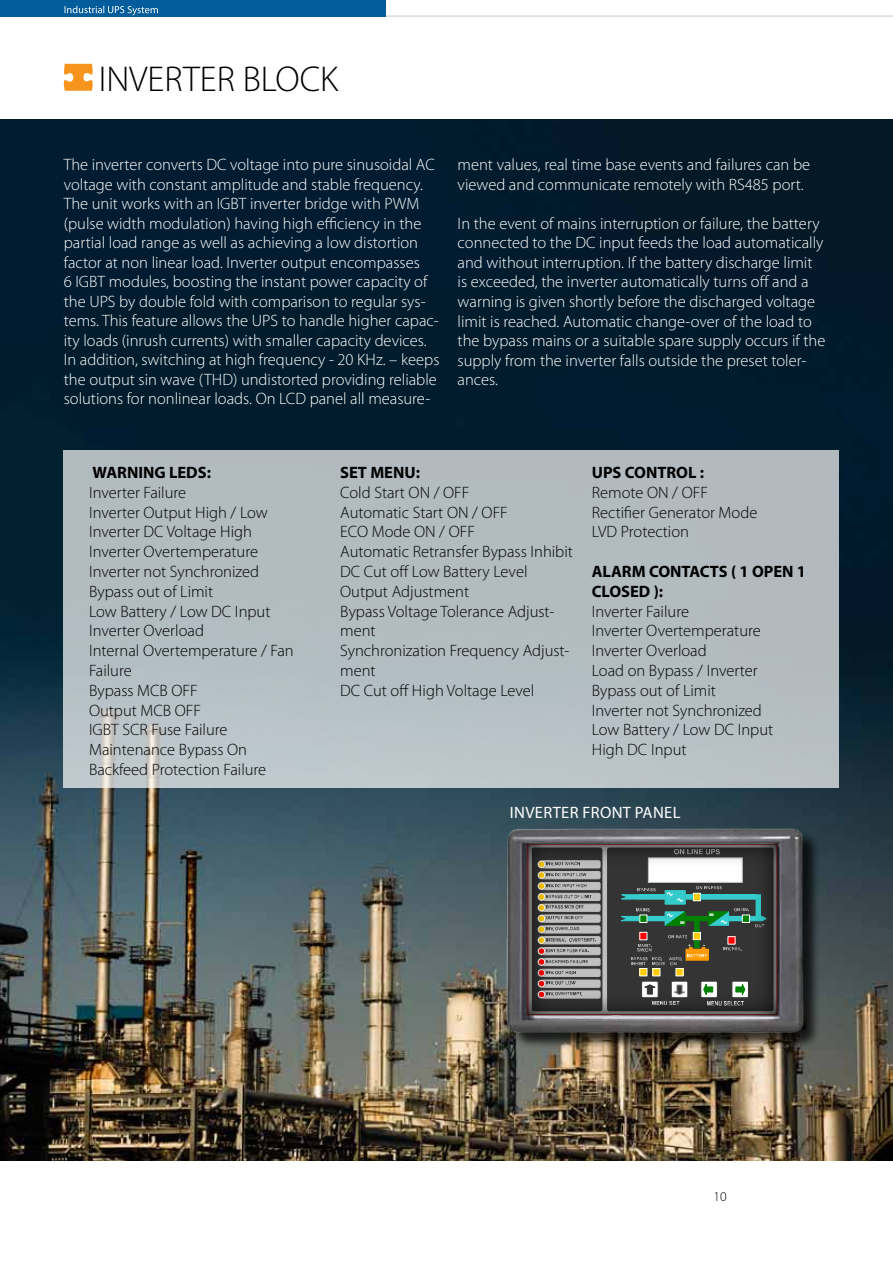
<style>
.page{position:relative;width:893px;height:1263px;background:#fff}
.page>*{position:absolute;margin:0;border:0;box-sizing:border-box;transform-origin:0 0}
.t1{font:300 36px "Myriad Pro";color:#000}
.t2{font:300 16.5px/19.5px "Myriad Pro";color:#fff}
.t3{font:300 16.5px/19.8px "Myriad Pro";color:#000}
.t4{font:700 16.5px/19.8px "Myriad Pro";color:#000}
.t5{font:16.5px "Myriad Pro";color:#fff}
.t6{font:300 13.5px "Myriad Pro";color:#000}
</style>
<div class="page">
<img style="left:0;top:119px;width:893px;height:1042px">
<div style="left:64px;top:450px;width:775px;height:337px;background:#b2bbc0"></div>
<svg style="left:0;top:0;width:893px;height:16px"></svg>
<svg style="left:63px;top:64px;width:30px;height:27px"></svg>
<div style="left:509px;top:831px;width:311px;height:219px;background:#000;opacity:.75"></div>
<img style="left:482px;top:814px;width:348px;height:231px">
<svg style="left:517px;top:844px;width:261px;height:186px;background:#606460"></svg>
<h1 class="t1" style="left:99px;top:57px;width:241px">INVERTER BLOCK</h1>
<p class="t2" style="left:64px;top:155px;width:377px">The inverter converts DC voltage into pure sinusoidal AC voltage with constant amplitude and stable frequency.<br>The unit works with an IGBT inverter bridge with PWM (pulse width modulation) having high efficiency in the partial load range as well as achieving a low distortion factor at non linear load. Inverter output encompasses<br>6 IGBT modules, boosting the instant power capacity of the UPS by double fold with comparison to regular sys&shy;tems. This feature allows the UPS to handle higher capac&shy;ity loads (inrush currents) with smaller capacity devices.<br>In addition, switching at high frequency - 20 KHz. – keeps the output sin wave (THD) undistorted providing reliable solutions for nonlinear loads. On LCD panel all measure-</p>
<p class="t2" style="left:458px;top:155px;width:354px">ment values, real time base events and failures can be viewed and communicate remotely with RS485 port.</p>
<p class="t2" style="left:458px;top:214px;width:369px">In the event of mains interruption or failure, the battery connected to the DC input feeds the load automatically and without interruption. If the battery discharge limit is exceeded, the inverter automatically turns off and a warning is given shortly before the discharged voltage limit is reached. Automatic change-over of the load to the bypass mains or a suitable spare supply occurs if the supply from the inverter falls outside the preset toler&shy;ances.</p>
<p class="t4" style="left:93px;top:462px;width:120px">WARNING LEDS:</p>
<p class="t3" style="left:89px;top:482px;width:206px">Inverter Failure<br>Inverter Output High / Low<br>Inverter DC Voltage High<br>Inverter Overtemperature<br>Inverter not Synchronized<br>Bypass out of Limit<br>Low Battery / Low DC Input<br>Inverter Overload<br>Internal Overtemperature / Fan<br>Failure<br>Bypass MCB OFF<br>Output MCB OFF<br>IGBT SCR Fuse Failure<br>Maintenance Bypass On<br>Backfeed Protection Failure</p>
<p class="t4" style="left:340px;top:462px;width:81px">SET MENU:</p>
<p class="t3" style="left:340px;top:482px;width:234px">Cold Start ON / OFF<br>Automatic Start ON / OFF<br>ECO Mode ON / OFF<br>Automatic Retransfer Bypass Inhibit<br>DC Cut off Low Battery Level<br>Output Adjustment<br>Bypass Voltage Tolerance Adjust&shy;ment<br>Synchronization Frequency Adjust&shy;ment<br>DC Cut off High Voltage Level</p>
<p class="t4" style="left:592px;top:462px;width:114px">UPS CONTROL :</p>
<p class="t3" style="left:592px;top:482px;width:167px">Remote ON / OFF<br>Rectifier Generator Mode<br>LVD Protection</p>
<p class="t4" style="left:592px;top:561px;width:216px">ALARM CONTACTS ( 1 OPEN 1<br>CLOSED ):</p>
<p class="t3" style="left:592px;top:601px;width:183px">Inverter Failure<br>Inverter Overtemperature<br>Inverter Overload<br>Load on Bypass / Inverter<br>Bypass out of Limit<br>Inverter not Synchronized<br>Low Battery / Low DC Input<br>High DC Input</p>
<p class="t5" style="left:510px;top:803px;width:15px">INVERTER</p>
<p class="t5" style="left:582px;top:803px;width:20px">FRONT</p>
<p class="t5" style="left:635px;top:803px;width:18px">PANEL</p>
<p class="t6" style="left:713px;top:1188px;width:15px">10</p>
</div>
